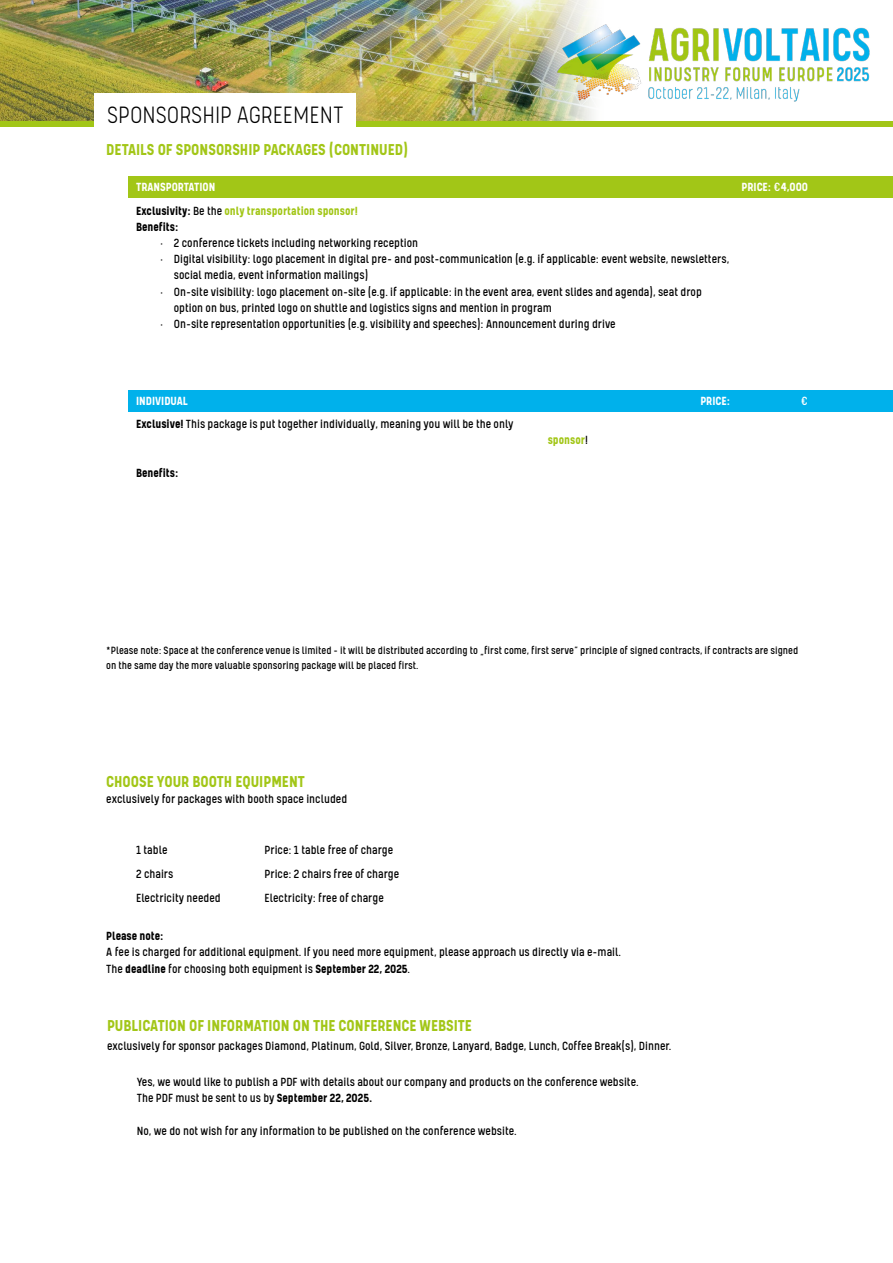
<style>
.page{position:relative;width:893px;height:1263px;background:#fff}
.page>*{position:absolute;margin:0;border:0;box-sizing:border-box;transform-origin:0 0}
.t1{font:300 27px "Kelpt Sans B1";color:#000}
.t2{font:700 18px "Kelpt Sans B1";color:#a2c617}
.t3{font:13.5px/16.2px "Kelpt Sans B1";color:#000}
.t4{font:700 13.5px/16.2px "Kelpt Sans B1";color:#a2c617}
.t5{font:700 13.5px "Kelpt Sans B1";color:#fff}
.t6{font:700 13.5px "Kelpt Sans B1";color:#000}
.t7{font:13.5px "Kelpt Sans B1";color:#fff}
.t8{font:12px/14.4px "Kelpt Sans B1";color:#000}
.s1{font-weight:400}
.s2{color:#000}
.s3{font-weight:400;color:#000}
.s4{font-weight:700}
</style>
<div class="page">
<img style="left:0;top:0;width:532px;height:121px">
<img style="left:532px;top:0;width:62px;height:121px">
<div style="left:0;top:121px;width:893px;height:6px;background:#a2c617"></div>
<div style="left:94px;top:94px;width:262px;height:38px;background:#fff"></div>
<img style="left:557px;top:22px;width:313px;height:79px">
<div style="left:128px;top:176px;width:765px;height:22px;background:#a2c617"></div>
<div style="left:128px;top:390px;width:765px;height:22px;background:#00b1eb"></div>
<h1 class="t1" style="left:107px;top:100px;width:238px">SPONSORSHIP AGREEMENT</h1>
<h2 class="t2" style="left:106px;top:139px;width:303px">DETAILS OF SPONSORSHIP PACKAGES (CONTINUED)</h2>
<p class="t5" style="left:136px;top:179px;width:81px">TRANSPORTATION</p>
<p class="t5" style="left:742px;top:179px;width:68px">PRICE: <span class="s1">€</span>4,000</p>
<p class="t4" style="left:136px;top:202px;width:223px"><span class="s2">Exclusivity:</span> <span class="s3">Be the</span> only transportation sponsor!<br><span class="s2">Benefits:</span></p>
<p class="t3" style="left:160px;top:234px;width:259px">• 2 conference tickets including networking reception</p>
<p class="t3" style="left:174px;top:251px;width:557px;text-indent:-14px">• Digital visibility: logo placement in digital pre- and post-communication (e.g. if applicable: event website, newsletters, social media, event information mailings)</p>
<p class="t3" style="left:174px;top:283px;width:530px;text-indent:-14px">• On-site visibility: logo placement on-site (e.g. if applicable: in the event area, event slides and agenda), seat drop option on bus, printed logo on shuttle and logistics signs and mention in program</p>
<p class="t3" style="left:160px;top:315px;width:457px">• On-site representation opportunities (e.g. visibility and speeches): Announcement during drive</p>
<p class="t5" style="left:136px;top:393px;width:53px">INDIVIDUAL</p>
<p class="t5" style="left:700px;top:393px;width:31px">PRICE:</p>
<p class="t7" style="left:801px;top:393px;width:9px">€</p>
<p class="t3" style="left:136px;top:416px;width:379px"><span class="s4">Exclusive!</span> This package is put together individually, meaning you will be the only</p>
<p class="t4" style="left:548px;top:432px;width:42px">sponsor<span class="s3">!</span></p>
<p class="t6" style="left:136px;top:465px;width:44px">Benefits:</p>
<p class="t8" style="left:106px;top:643px;width:693px">*Please note: Space at the conference venue is limited – it will be distributed according to „first come, first serve“ principle of signed contracts, if contracts are signed on the same day the more valuable sponsoring package will be placed first.</p>
<h2 class="t2" style="left:106px;top:771px;width:200px">CHOOSE YOUR BOOTH EQUIPMENT</h2>
<p class="t3" style="left:106px;top:790px;width:242px">exclusively for packages with booth space included</p>
<p class="t3" style="left:136px;top:837px;width:86px;line-height:24px">1 table<br>2 chairs<br>Electricity needed</p>
<p class="t3" style="left:264px;top:837px;width:136px;line-height:24px">Price: 1 table free of charge<br>Price: 2 chairs free of charge<br>Electricity: free of charge</p>
<p class="t6" style="left:106px;top:928px;width:59px">Please note:</p>
<p class="t3" style="left:106px;top:944px;width:516px">A fee is charged for additional equipment. If you need more equipment, please approach us directly via e-mail.<br>The <span class="s4">deadline</span> for choosing both equipment is <span class="s4">September 22, 2025</span>.</p>
<h2 class="t2" style="left:107px;top:1015px;width:366px">PUBLICATION OF INFORMATION ON THE CONFERENCE WEBSITE</h2>
<p class="t3" style="left:107px;top:1038px;width:566px">exclusively for sponsor packages Diamond, Platinum, Gold, Silver, Bronze, Lanyard, Badge, Lunch, Coffee Break(s), Dinner.</p>
<p class="t3" style="left:137px;top:1074px;width:503px">Yes, we would like to publish a PDF with details about our company and products on the conference website.<br>The PDF must be sent to us by <span class="s4">September 22, 2025.</span></p>
<p class="t3" style="left:137px;top:1122px;width:382px">No, we do not wish for any information to be published on the conference website.</p>
</div>
